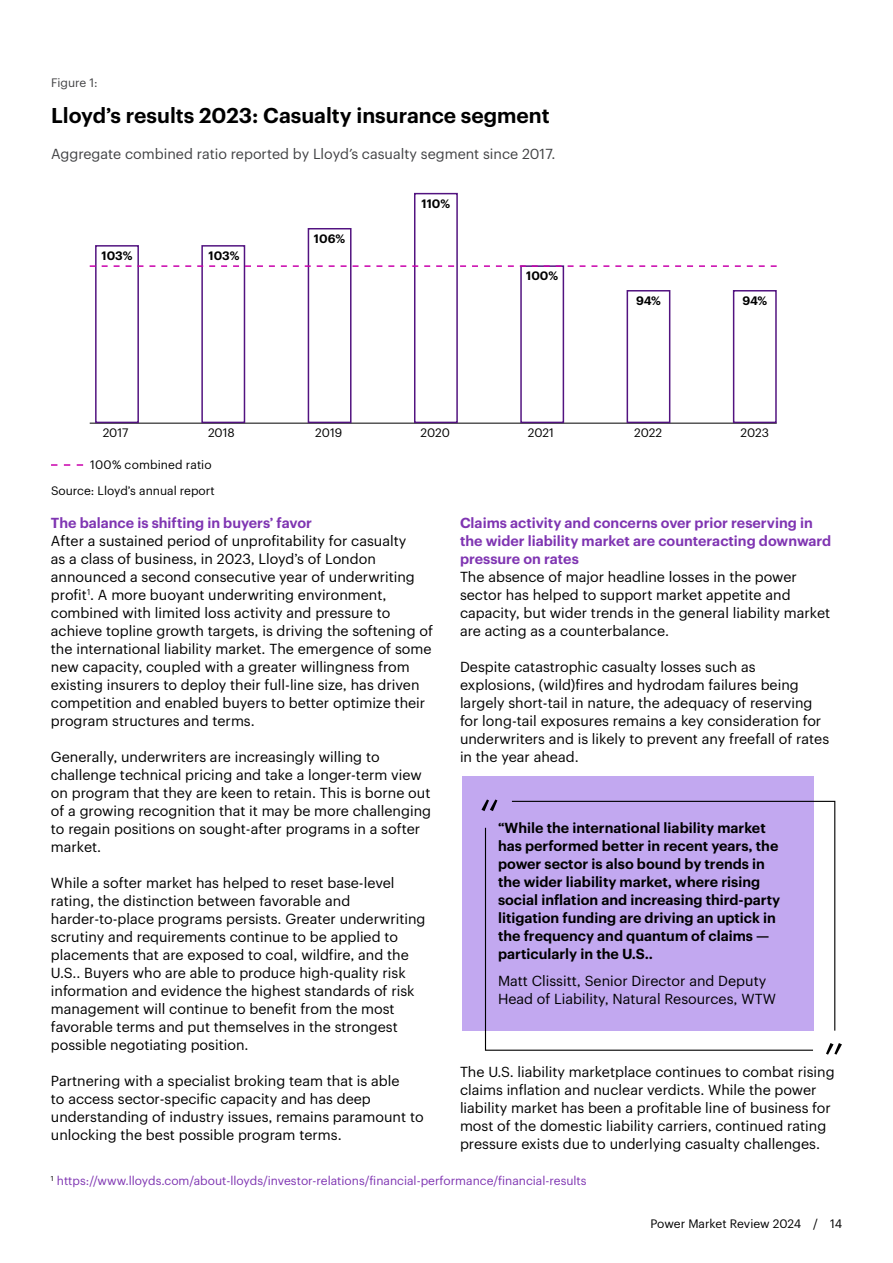
<style>
.page{position:relative;width:893px;height:1263px;background:#fff}
.page>*{position:absolute;margin:0;border:0;box-sizing:border-box;transform-origin:0 0}
.t1{font:600 21px "Graphik";color:#000}
.Body_9_5_12{font:14.25px/18px "Graphik";color:#000}
.t2{font:600 14.25px/18px "Graphik";color:#000}
.Body_subhead_L2_9_5_12{font:600 14.25px/18px "Graphik";color:#7f35b2}
.t3{font:14.25px "Graphik";color:#414244}
.Paragraph_Style_1{font:12px "Graphik";color:#7f35b2}
.t4{font:12px "Graphik";color:#000}
.t5{font:600 12px "Graphik";color:#000}
.t6{font:12px "Graphik";color:#424244}
</style>
<div class="page">
<svg style="left:484px;top:1031px;width:329px;height:20px"></svg>
<svg style="left:511px;top:800px;width:325px;height:232px"></svg>
<svg style="left:826px;top:1043px;width:16px;height:12px"></svg>
<div style="left:462px;top:776px;width:351px;height:255px;background:#c2a8f0"></div>
<svg style="left:90px;top:192px;width:687px;height:232px"></svg>
<svg style="left:51px;top:464px;width:32px;height:2px"></svg>
<p class="t6" style="left:51px;top:74px;width:48px">Figure 1:</p>
<p class="t1" style="left:51px;top:100px;width:500px">Lloyd’s results 2023: Casualty insurance segment</p>
<p class="t3" style="left:51px;top:143px;width:506px">Aggregate combined ratio reported by Lloyd’s casualty segment since 2017.</p>
<p class="t5" style="left:102px;top:246px;width:32px">103%</p>
<p class="t5" style="left:209px;top:246px;width:32px">103%</p>
<p class="t5" style="left:314px;top:229px;width:33px">106%</p>
<p class="t5" style="left:422px;top:194px;width:30px">110%</p>
<p class="t5" style="left:526px;top:267px;width:33px">100%</p>
<p class="t5" style="left:636px;top:291px;width:26px">94%</p>
<p class="t5" style="left:742px;top:291px;width:26px">94%</p>
<p class="t4" style="left:103px;top:424px;width:27px">2017</p>
<p class="t4" style="left:208px;top:424px;width:28px">2018</p>
<p class="t4" style="left:315px;top:424px;width:28px">2019</p>
<p class="t4" style="left:421px;top:424px;width:31px">2020</p>
<p class="t4" style="left:528px;top:424px;width:28px">2021</p>
<p class="t4" style="left:634px;top:424px;width:30px">2022</p>
<p class="t4" style="left:740px;top:424px;width:30px">2023</p>
<p class="t4" style="left:90px;top:456px;width:123px">100% combined ratio</p>
<p class="t4" style="left:51px;top:481px;width:165px">Source: Lloyd’s annual report</p>
<h4 class="Body_subhead_L2_9_5_12" style="left:51px;top:513px;width:263px">The balance is shifting in buyers’ favor</h4>
<p class="Body_9_5_12" style="left:51px;top:531px;width:384px">After a sustained period of unprofitability for casualty<br>as a class of business, in 2023, Lloyd’s of London announced a second consecutive year of underwriting profit<sup>1</sup>. A more buoyant underwriting environment, combined with limited loss activity and pressure to achieve topline growth targets, is driving the softening of the international liability market. The emergence of some new capacity, coupled with a greater willingness from existing insurers to deploy their full-line size, has driven competition and enabled buyers to better optimize their program structures and terms.</p>
<p class="Body_9_5_12" style="left:51px;top:747px;width:382px">Generally, underwriters are increasingly willing to challenge technical pricing and take a longer-term view on program that they are keen to retain. This is borne out of a growing recognition that it may be more challenging to regain positions on sought-after programs in a softer market.</p>
<p class="Body_9_5_12" style="left:51px;top:873px;width:376px">While a softer market has helped to reset base-level rating, the distinction between favorable and harder-to-place programs persists. Greater underwriting scrutiny and requirements continue to be applied to placements that are exposed to coal, wildfire, and the U.S.. Buyers who are able to produce high-quality risk information and evidence the highest standards of risk management will continue to benefit from the most favorable terms and put themselves in the strongest possible negotiating position.</p>
<p class="Body_9_5_12" style="left:51px;top:1071px;width:374px">Partnering with a specialist broking team that is able<br>to access sector-specific capacity and has deep understanding of industry issues, remains paramount to unlocking the best possible program terms.</p>
<h4 class="Body_subhead_L2_9_5_12" style="left:460px;top:513px;width:373px">Claims activity and concerns over prior reserving in the wider liability market are counteracting downward pressure on rates</h4>
<p class="Body_9_5_12" style="left:460px;top:567px;width:372px">The absence of major headline losses in the power sector has helped to support market appetite and capacity, but wider trends in the general liability market are acting as a counterbalance.</p>
<p class="Body_9_5_12" style="left:460px;top:657px;width:371px">Despite catastrophic casualty losses such as explosions, (wild)fires and hydrodam failures being largely short-tail in nature, the adequacy of reserving for long-tail exposures remains a key consideration for underwriters and is likely to prevent any freefall of rates in the year ahead.</p>
<p class="t2" style="left:498px;top:817px;width:284px">“While the international liability market has performed better in recent years, the power sector is also bound by trends in the wider liability market, where rising social inflation and increasing third-party litigation funding are driving an uptick in the frequency and quantum of claims — particularly in the U.S..</p>
<p class="Body_9_5_12" style="left:498px;top:970px;width:280px">Matt Clissitt, Senior Director and Deputy<br>Head of Liability, Natural Resources, WTW</p>
<p class="Body_9_5_12" style="left:460px;top:1062px;width:376px">The U.S. liability marketplace continues to combat rising claims inflation and nuclear verdicts. While the power liability market has been a profitable line of business for most of the domestic liability carriers, continued rating pressure exists due to underlying casualty challenges.</p>
<p class="Paragraph_Style_1" style="left:51px;top:1172px;width:537px"><sup>1</sup> https://www.lloyds.com/about-lloyds/investor-relations/financial-performance/financial-results</p>
<p class="t4" style="left:650px;top:1215px;width:193px">Power Market Review 2024 / 14</p>
</div>
